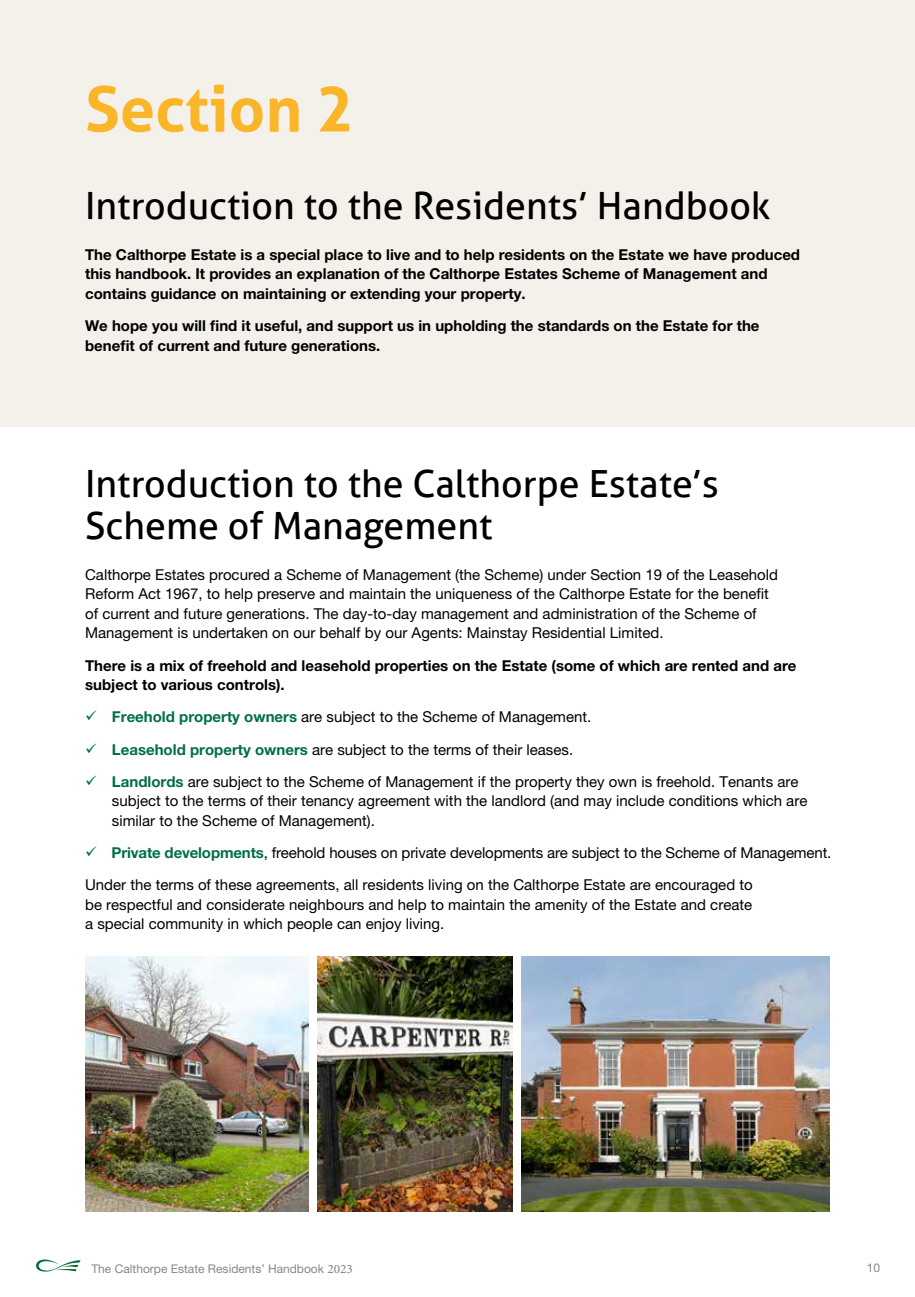
<style>
.page{position:relative;width:915px;height:1297px;background:#fff}
.page>*{position:absolute;margin:0;border:0;box-sizing:border-box;transform-origin:0 0}
.t1{font:700 63px "Aller";color:#fab528}
.t2{font:37.5px/42px "Aller";color:#000}
.t3{font:15px/19.5px "Helvetica Neue LT Pro";color:#000}
.t4{font:700 15px/19.5px "Helvetica Neue LT Pro";color:#000}
.t5{font:12px "Helvetica Neue LT Pro";color:#86888c}
.s1{color:#006f43}
.s2{font-weight:700;color:#006f43}
.s3{font-family:"Adobe Arabic";font-size:18px}
</style>
<div class="page">
<div style="left:0;top:0;width:914px;height:427px;background:#f3f1ea"></div>
<svg style="left:36px;top:1259px;width:45px;height:12px"></svg>
<img style="left:85px;top:957px;width:223px;height:255px">
<img style="left:521px;top:957px;width:308px;height:255px">
<img style="left:317px;top:957px;width:195px;height:255px">
<h1 class="t1" style="left:85px;top:70px;width:270px">Section 2</h1>
<h2 class="t2" style="left:85px;top:185px;width:686px">Introduction to the Residents’ Handbook</h2>
<p class="t4" style="left:85px;top:244px;width:716px">The Calthorpe Estate is a special place to live and to help residents on the Estate we have produced this handbook. It provides an explanation of the Calthorpe Estates Scheme of Management and contains guidance on maintaining or extending your property.</p>
<p class="t4" style="left:85px;top:316px;width:675px">We hope you will find it useful, and support us in upholding the standards on the Estate for the benefit of current and future generations.</p>
<h2 class="t2" style="left:85px;top:463px;width:635px">Introduction to the Calthorpe Estate’s<br>Scheme of Management</h2>
<p class="t3" style="left:85px;top:564px;width:694px">Calthorpe Estates procured a Scheme of Management (the Scheme) under Section 19 of the Leasehold Reform Act 1967, to help preserve and maintain the uniqueness of the Calthorpe Estate for the benefit of current and future generations. The day-to-day management and administration of the Scheme of Management is undertaken on our behalf by our Agents: Mainstay Residential Limited.</p>
<p class="t4" style="left:85px;top:655px;width:712px">There is a mix of freehold and leasehold properties on the Estate (some of which are rented and are subject to various controls).</p>
<p class="t3" style="left:85px;top:707px;width:507px"><span class="s1">✓</span> <span class="s2">Freehold property owners</span> are subject to the Scheme of Management.</p>
<p class="t3" style="left:85px;top:739px;width:489px"><span class="s1">✓</span> <span class="s2">Leasehold property owners</span> are subject to the terms of their leases.</p>
<p class="t3" style="left:112px;top:771px;width:696px;text-indent:-27px"><span class="s1">✓</span> <span class="s2">Landlords</span> are subject to the Scheme of Management if the property they own is freehold. Tenants are subject to the terms of their tenancy agreement with the landlord (and may include conditions which are similar to the Scheme of Management).</p>
<p class="t3" style="left:85px;top:836px;width:747px;line-height:32.2px"><span class="s1">✓</span> <span class="s2">Private developments</span>, freehold houses on private developments are subject to the Scheme of Management.<br>Under the terms of these agreements, all residents living on the Calthorpe Estate are encouraged to</p>
<p class="t3" style="left:85px;top:894px;width:668px">be respectful and considerate neighbours and help to maintain the amenity of the Estate and create a special community in which people can enjoy living.</p>
<p class="t5" style="left:91px;top:1262px;width:263px">The Calthorpe Estate Residents’ Handbook <span class="s3">2023</span></p>
<p class="t5" style="left:866px;top:1260px;width:15px">10</p>
</div>
